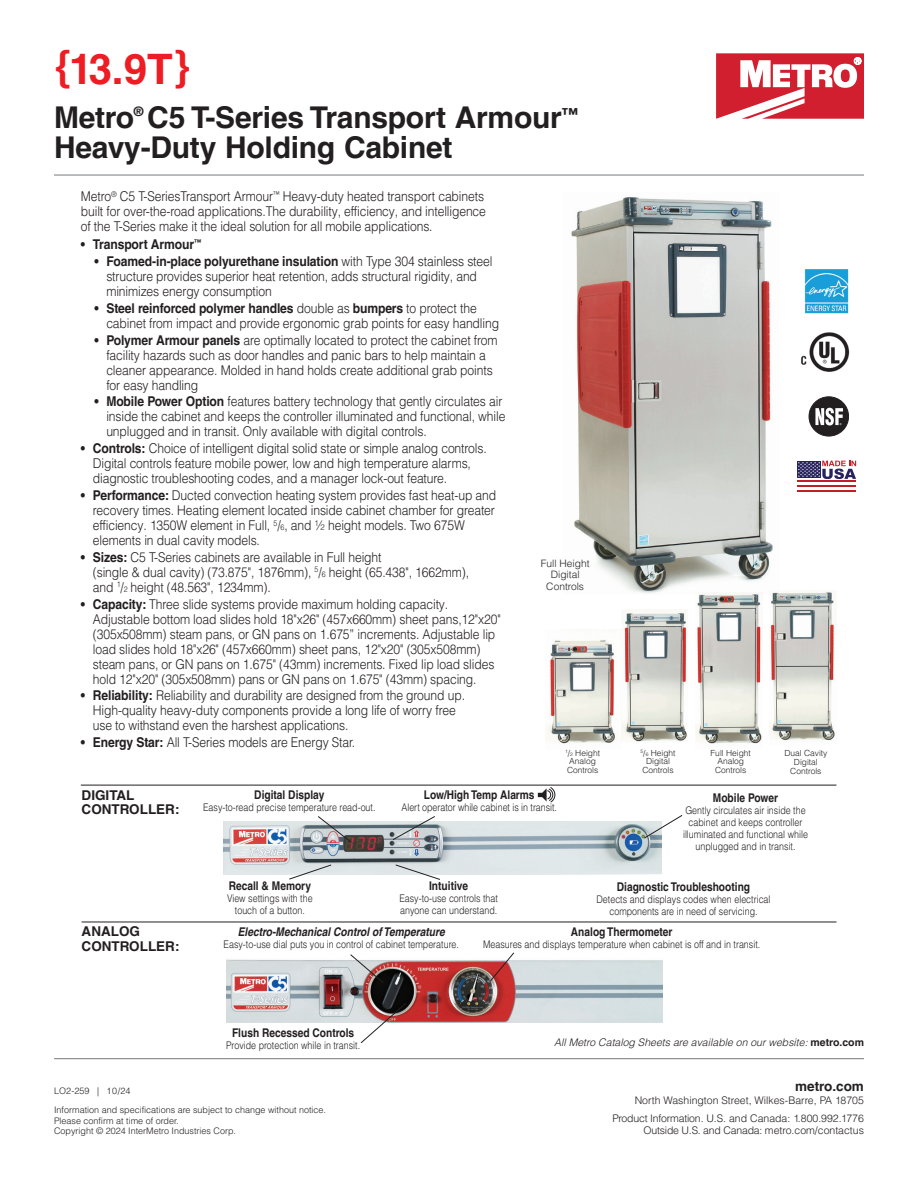
<style>
.page{position:relative;width:918px;height:1188px;background:#fff}
.page>*{position:absolute;margin:0;border:0;box-sizing:border-box;transform-origin:0 0}
.t1{font:700 42px "Helvetica LT Pro";color:#ee1d23}
.t2{font:700 30px "Helvetica LT Pro";letter-spacing:-.01em;color:#231f20}
.t3{font:300 13.5px/15px "Helvetica LT Pro";letter-spacing:-.01em;color:#231f20;scale:.9 1}
.t4{font:700 13.5px/14.2px "Helvetica LT Pro";color:#231f20}
.t5{font:700 13.5px "Helvetica LT Pro";color:#231f20;scale:.9 1}
.t6{font:700 13.05px "Helvetica LT Pro";color:#231f20}
.t7{font:700 12px "Helvetica LT Pro";color:#231f20;scale:.85 1}
.t8{font:italic 700 12px "Helvetica LT Pro";color:#231f20;scale:.85 1}
.t9{font:300 10.5px/12px "Helvetica LT Pro";color:#231f20;text-align:center;scale:.85 1}
.t10{font:300 10.5px/18px "Helvetica LT Pro";color:#231f20;text-align:right}
.t11{font:italic 300 10.5px "Helvetica LT Pro";color:#231f20}
.t12{font:300 10.5px "Helvetica LT Pro";letter-spacing:-.02em;color:#231f20}
.t13{font:300 10.2px/11.7px "Helvetica LT Pro";color:#231f20;text-align:center}
.t14{font:300 9px/19.5px "Helvetica LT Pro";color:#231f20}
.t15{font:300 8.4px/8.7px "Helvetica LT Pro";color:#231f20;text-align:center}
.s1{font-weight:700}
.s2{font-size:7.8px}
.s3{font-size:4.95px}
.s4{font-weight:700;font-style:normal}
</style>
<div class="page">
<hr style="left:54px;top:175px;width:810px;height:1px;background:#76787b">
<hr style="left:54px;top:1058px;width:810px;height:1px;background:#76787b">
<svg style="left:716px;top:53px;width:148px;height:66px"></svg>
<img style="left:805px;top:269px;width:44px;height:44px">
<img style="left:801px;top:332px;width:49px;height:40px">
<hr style="left:797px;top:489px;width:59px;height:3px;background:#c02025">
<hr style="left:797px;top:485px;width:59px;height:2px;background:#c02025">
<hr style="left:797px;top:480px;width:59px;height:2px;background:#c02025">
<div style="left:797px;top:461px;width:24px;height:17px;background:#27235f"></div>
<svg style="left:798px;top:461px;width:58px;height:18px"></svg>
<div style="left:809px;top:397px;width:40px;height:39px;background:#231f20;border-radius:50%"></div>
<div style="left:809px;top:397px;width:40px;height:39px;border:1px solid #231f20;border-radius:50%"></div>
<svg style="left:815px;top:408px;width:28px;height:17px"></svg>
<img style="left:571px;top:197px;width:202px;height:396px">
<img style="left:769px;top:591px;width:66px;height:149px">
<img style="left:546px;top:629px;width:76px;height:115px">
<img style="left:622px;top:610px;width:66px;height:132px">
<img style="left:695px;top:593px;width:67px;height:151px">
<hr style="left:81px;top:785px;width:755px;height:1px;background:#231f20">
<hr style="left:82px;top:922px;width:754px;height:1px;background:#231f20">
<img style="left:226px;top:959px;width:436px;height:64px">
<svg style="left:350px;top:954px;width:34px;height:30px"></svg>
<svg style="left:360px;top:1002px;width:47px;height:41px"></svg>
<svg style="left:489px;top:952px;width:26px;height:30px"></svg>
<svg style="left:538px;top:787px;width:17px;height:16px"></svg>
<img style="left:223px;top:821px;width:438px;height:53px">
<svg style="left:288px;top:864px;width:44px;height:16px"></svg>
<svg style="left:317px;top:816px;width:35px;height:27px"></svg>
<svg style="left:392px;top:816px;width:44px;height:25px"></svg>
<svg style="left:643px;top:815px;width:40px;height:24px"></svg>
<svg style="left:395px;top:864px;width:46px;height:16px"></svg>
<h1 class="t1" style="left:54px;top:44px;width:139px">{13.9T}</h1>
<h2 class="t2" style="left:54px;top:99px;width:526px">Metro C5 T-Series Transport Armour<sup>™</sup></h2>
<p class="t6" style="left:134px;top:103px;width:11px">®</p>
<h2 class="t2" style="left:54px;top:129px;width:400px">Heavy-Duty Holding Cabinet</h2>
<p class="t3" style="left:81px;top:189px;width:452px">Metro<sup>®</sup> C5 T-SeriesTransport Armour<sup>™</sup> Heavy-duty heated transport cabinets built for over-the-road applications.The durability, efficiency, and intelligence of the T-Series make it the ideal solution for all mobile applications.</p>
<p class="t5" style="left:81px;top:236px;width:135px">• Transport Armour<sup>™</sup></p>
<p class="t3" style="left:106px;top:254px;width:431px;text-indent:-12px"><span class="s1">• Foamed-in-place polyurethane insulation</span> with Type 304 stainless steel structure provides superior heat retention, adds structural rigidity, and minimizes energy consumption</p>
<p class="t3" style="left:106px;top:300px;width:438px;text-indent:-12px"><span class="s1">• Steel reinforced polymer handles</span> double as <span class="s1">bumpers</span> to protect the cabinet from impact and provide ergonomic grab points for easy handling</p>
<p class="t3" style="left:106px;top:332px;width:436px;text-indent:-12px"><span class="s1">• Polymer Armour panels</span> are optimally located to protect the cabinet from facility hazards such as door handles and panic bars to help maintain a cleaner appearance. Molded in hand holds create additional grab points for easy handling</p>
<p class="t3" style="left:106px;top:394px;width:445px;text-indent:-12px"><span class="s1">• Mobile Power Option</span> features battery technology that gently circulates air inside the cabinet and keeps the controller illuminated and functional, while unplugged and in transit. Only available with digital controls.</p>
<p class="t3" style="left:93px;top:441px;width:439px;text-indent:-12px"><span class="s1">• Controls:</span> Choice of intelligent digital solid state or simple analog controls.<br>Digital controls feature mobile power, low and high temperature alarms, diagnostic troubleshooting codes, and a manager lock-out feature.</p>
<p class="t3" style="left:93px;top:488px;width:450px;text-indent:-12px"><span class="s1">• Performance:</span> Ducted convection heating system provides fast heat-up and recovery times. Heating element located inside cabinet chamber for greater efficiency. 1350W element in Full, <sup>5</sup>/<span class="s2">6</span>, and ½ height models. Two 675W elements in dual cavity models.</p>
<p class="t3" style="left:93px;top:549px;width:420px;text-indent:-12px"><span class="s1">• Sizes:</span> C5 T-Series cabinets are available in Full height<br>(single &amp; dual cavity) (73.875", 1876mm), <sup>5</sup>/<span class="s2">6</span> height (65.438", 1662mm), and <sup>1</sup>/<span class="s2">2</span> height (48.563", 1234mm).</p>
<p class="t3" style="left:93px;top:596px;width:455px;text-indent:-12px"><span class="s1">• Capacity:</span> Three slide systems provide maximum holding capacity.<br>Adjustable bottom load slides hold 18"x26" (457x660mm) sheet pans,12"x20" (305x508mm) steam pans, or GN pans on 1.675” increments. Adjustable lip load slides hold 18"x26" (457x660mm) sheet pans, 12"x20" (305x508mm) steam pans, or GN pans on 1.675" (43mm) increments. Fixed lip load slides hold 12"x20" (305x508mm) pans or GN pans on 1.675" (43mm) spacing.</p>
<p class="t3" style="left:93px;top:688px;width:415px;text-indent:-12px"><span class="s1">• Reliability:</span> Reliability and durability are designed from the ground up.<br>High-quality heavy-duty components provide a long life of worry free use to withstand even the harshest applications.</p>
<p class="t3" style="left:81px;top:735px;width:306px"><span class="s1">• Energy Star:</span> All T-Series models are Energy Star.</p>
<p class="t13" style="left:541px;top:557px;width:50px">Full Height<br>Digital<br>Controls</p>
<p class="t15" style="left:565px;top:748px;width:36px;text-align:left"><sup>1</sup>/<span class="s3">2</span> Height<br>Analog<br>Controls</p>
<p class="t15" style="left:641px;top:748px;width:36px"><sup>5</sup>/<span class="s3">6</span> Height<br>Digital<br>Controls</p>
<p class="t15" style="left:711px;top:748px;width:42px">Full Height<br>Analog<br>Controls</p>
<p class="t15" style="left:784px;top:749px;width:45px">Dual Cavity<br>Digital<br>Controls</p>
<p class="t4" style="left:82px;top:788px;width:99px">DIGITAL<br>CONTROLLER:</p>
<p class="t7" style="left:254px;top:787px;width:84px">Digital Display</p>
<p class="t9" style="left:203px;top:801px;width:204px">Easy-to-read precise temperature read-out.</p>
<p class="t7" style="left:424px;top:787px;width:132px">Low/High Temp Alarms</p>
<p class="t9" style="left:402px;top:801px;width:184px">Alert operator while cabinet is in transit.</p>
<p class="t7" style="left:229px;top:879px;width:98px">Recall &amp; Memory</p>
<p class="t9" style="left:227px;top:892px;width:102px">View settings with the touch of a button.</p>
<p class="t7" style="left:429px;top:879px;width:48px">Intuitive</p>
<p class="t9" style="left:399px;top:892px;width:117px;text-align:left">Easy-to-use controls that anyone can understand.</p>
<p class="t7" style="left:713px;top:790px;width:78px">Mobile Power</p>
<p class="t9" style="left:683px;top:804px;width:149px">Gently circulates air inside the cabinet and keeps controller illuminated and functional while unplugged and in transit.</p>
<p class="t7" style="left:617px;top:880px;width:158px">Diagnostic Troubleshooting</p>
<p class="t9" style="left:597px;top:893px;width:206px">Detects and displays codes when electrical components are in need of servicing.</p>
<p class="t4" style="left:82px;top:925px;width:99px">ANALOG<br>CONTROLLER:</p>
<p class="t8" style="left:238px;top:925px;width:245px">Electro-Mechanical Control of Temperature</p>
<p class="t9" style="left:224px;top:938px;width:278px">Easy-to-use dial puts you in control of cabinet temperature.</p>
<p class="t7" style="left:571px;top:925px;width:121px">Analog Thermometer</p>
<p class="t9" style="left:483px;top:938px;width:328px">Measures and displays temperature when cabinet is off and in transit.</p>
<p class="t7" style="left:232px;top:1026px;width:145px">Flush Recessed Controls</p>
<p class="t9" style="left:226px;top:1040px;width:159px">Provide protection while in transit.</p>
<p class="t14" style="left:54px;top:1080px;width:274px">LO2-259 | 10/24<br>Information and specifications are subject to change without notice.</p>
<p class="t14" style="left:54px;top:1115px;width:184px;line-height:10.5px">Please confirm at time of order.<br>Copyright © 2024 InterMetro Industries Corp.</p>
<p class="t11" style="left:554px;top:1035px;width:311px">All Metro Catalog Sheets are available on our website: <span class="s4">metro.com</span></p>
<p class="t4" style="left:795px;top:1079px;width:70px">metro.com</p>
<p class="t10" style="left:612px;top:1091px;width:253px">North Washington Street, Wilkes-Barre, PA 18705<br>Product Information. U.S. and Canada: 1.800.992.1776</p>
<p class="t12" style="left:644px;top:1124px;width:222px">Outside U.S. and Canada: metro.com/contactus</p>
</div>
